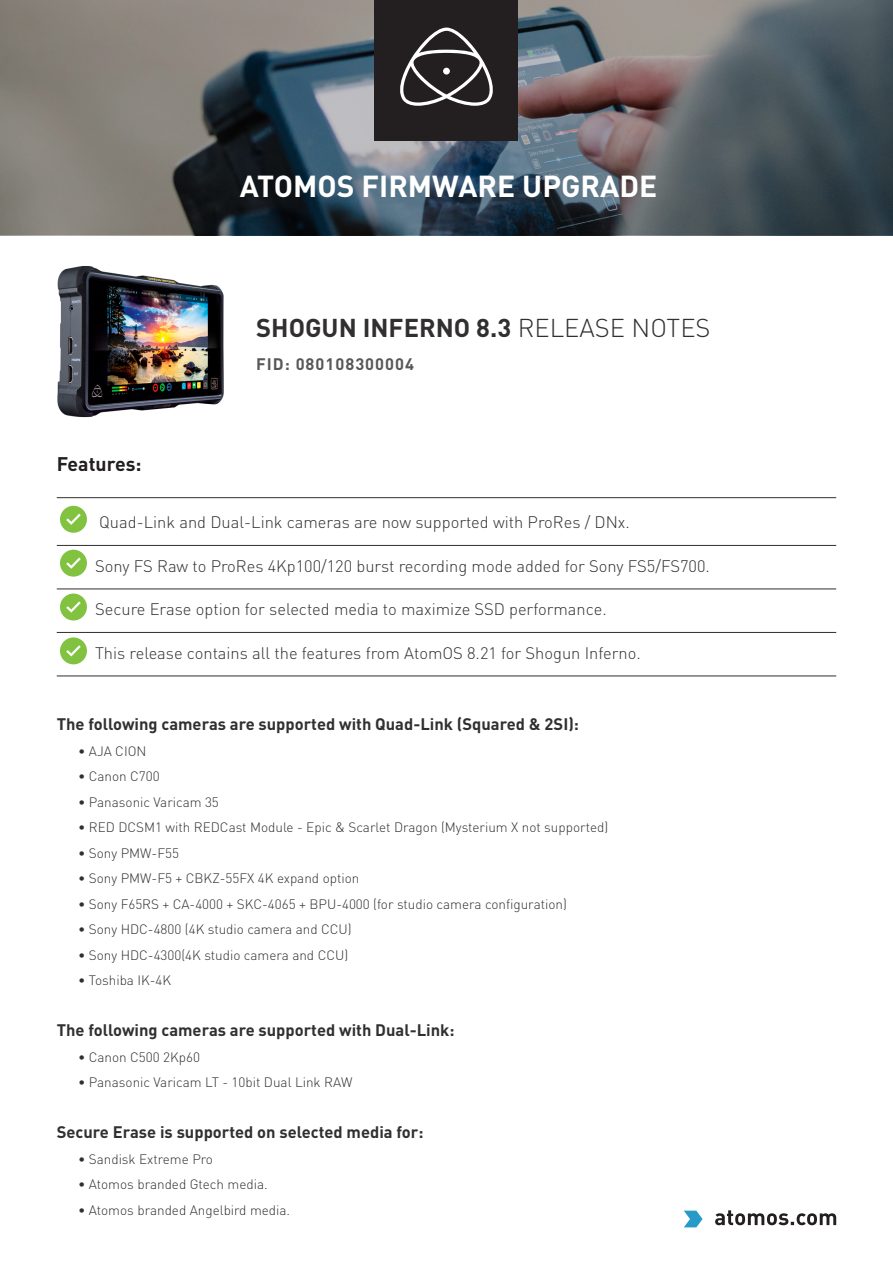
<style>
.page{position:relative;width:893px;height:1263px;background:#fff}
.page>*{position:absolute;margin:0;border:0;box-sizing:border-box;transform-origin:0 0}
.t1{font:700 30px "DIN";color:#fff}
.t2{font:700 25.5px "DIN";color:#312f30}
.t3{font:700 19.5px "DIN";color:#231f20}
.t4{font:300 16.5px "DIN";color:#312f30}
.t5{font:700 16.5px "DIN";color:#312f30}
.t6{font:700 16.5px "DIN";letter-spacing:.06em;color:#57585a}
.t7{font:300 13.5px "DIN";color:#312f30}
.s1{font-weight:300}
</style>
<div class="page">
<svg style="left:0;top:0;width:893px;height:235px;background:#5f6569"></svg>
<div style="left:375px;top:0;width:143px;height:141px;background:#231f20"></div>
<svg style="left:400px;top:28px;width:93px;height:78px"></svg>
<div style="left:443px;top:68px;width:7px;height:7px;background:#fff;border-radius:50%"></div>
<hr style="left:57px;top:497px;width:779px;height:1px;background:#312f30">
<hr style="left:57px;top:545px;width:779px;height:1px;background:#312f30">
<hr style="left:57px;top:589px;width:779px;height:1px;background:#312f30">
<hr style="left:57px;top:632px;width:779px;height:1px;background:#312f30">
<hr style="left:57px;top:676px;width:779px;height:1px;background:#312f30">
<svg style="left:60px;top:506px;width:27px;height:27px"></svg>
<svg style="left:60px;top:550px;width:27px;height:27px"></svg>
<svg style="left:60px;top:593px;width:27px;height:27px"></svg>
<svg style="left:60px;top:637px;width:27px;height:27px"></svg>
<img style="left:57px;top:265px;width:167px;height:153px">
<svg style="left:715px;top:1210px;width:121px;height:15px"></svg>
<svg style="left:684px;top:1210px;width:19px;height:17px"></svg>
<p class="t1" style="left:240px;top:167px;width:419px">ATOMOS FIRMWARE UPGRADE</p>
<p class="t3" style="left:57px;top:451px;width:86px">Features:</p>
<p class="t2" style="left:256px;top:311px;width:456px">SHOGUN INFERNO 8.3 <span class="s1">RELEASE NOTES</span></p>
<p class="t6" style="left:256px;top:354px;width:159px">FID: 080108300004</p>
<p class="t4" style="left:99px;top:512px;width:532px">Quad-Link and Dual-Link cameras are now supported with ProRes / DNx.</p>
<p class="t4" style="left:95px;top:556px;width:616px">Sony FS Raw to ProRes 4Kp100/120 burst recording mode added for Sony FS5/FS700.</p>
<p class="t4" style="left:95px;top:599px;width:513px">Secure Erase option for selected media to maximize SSD performance.</p>
<p class="t4" style="left:95px;top:643px;width:547px">This release contains all the features from AtomOS 8.21 for Shogun Inferno.</p>
<p class="t5" style="left:57px;top:713px;width:524px">The following cameras are supported with Quad-Link (Squared &amp; 2SI):</p>
<p class="t7" style="left:78px;top:743px;width:70px">• AJA CION</p>
<p class="t7" style="left:78px;top:768px;width:83px">• Canon C700</p>
<p class="t7" style="left:78px;top:794px;width:142px">• Panasonic Varicam 35</p>
<p class="t7" style="left:78px;top:819px;width:532px">• RED DCSM1 with REDCast Module - Epic &amp; Scarlet Dragon (Mysterium X not supported)</p>
<p class="t7" style="left:78px;top:845px;width:102px">• Sony PMW-F55</p>
<p class="t7" style="left:78px;top:870px;width:283px">• Sony PMW-F5 + CBKZ-55FX 4K expand option</p>
<p class="t7" style="left:78px;top:896px;width:490px">• Sony F65RS + CA-4000 + SKC-4065 + BPU-4000 (for studio camera configuration)</p>
<p class="t7" style="left:78px;top:921px;width:275px">• Sony HDC-4800 (4K studio camera and CCU)</p>
<p class="t7" style="left:78px;top:947px;width:272px">• Sony HDC-4300(4K studio camera and CCU)</p>
<p class="t7" style="left:78px;top:972px;width:95px">• Toshiba IK-4K</p>
<p class="t5" style="left:57px;top:1019px;width:399px">The following cameras are supported with Dual-Link:</p>
<p class="t7" style="left:78px;top:1049px;width:123px">• Canon C500 2Kp60</p>
<p class="t7" style="left:78px;top:1074px;width:276px">• Panasonic Varicam LT - 10bit Dual Link RAW</p>
<p class="t5" style="left:57px;top:1121px;width:368px">Secure Erase is supported on selected media for:</p>
<p class="t7" style="left:78px;top:1151px;width:136px">• Sandisk Extreme Pro</p>
<p class="t7" style="left:78px;top:1176px;width:191px">• Atomos branded Gtech media.</p>
<p class="t7" style="left:78px;top:1202px;width:214px">• Atomos branded Angelbird media.</p>
</div>
